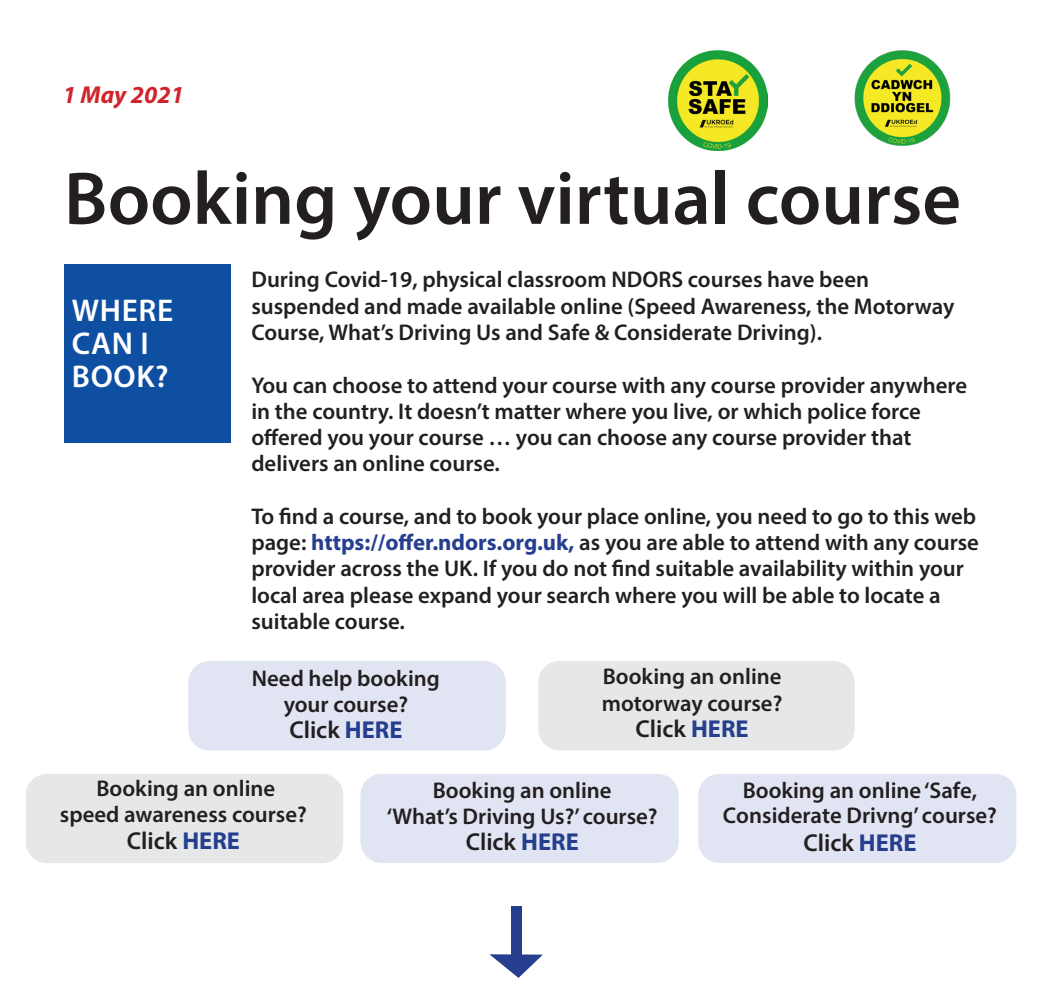
<style>
.page{position:relative;width:1042px;height:993px;background:#fff}
.page>*{position:absolute;margin:0;border:0;box-sizing:border-box;transform-origin:0 0}
.t1{font:600 75.25px "Myriad Pro";color:#231f20}
.t2{font:600 31.5px/33.2px "Myriad Pro";letter-spacing:.02em;color:#fff}
.t3{font:600 24.5px "Myriad Pro";color:#231f20}
.t4{font:italic 700 24.5px "Myriad Pro";color:#d1232a}
.t5{font:600 22.75px/26.2px "Myriad Pro";color:#231f20}
.s1{font-weight:700;color:#253f8e}
</style>
<div class="page">
<div style="left:188px;top:661px;width:318px;height:89px;background:#e1e4f2;border-radius:21px"></div>
<div style="left:538px;top:661px;width:316px;height:89px;background:#e6e7e9;border-radius:21px"></div>
<div style="left:698px;top:773px;width:318px;height:89px;background:#e1e4f2;border-radius:21px"></div>
<div style="left:360px;top:773px;width:318px;height:89px;background:#e1e4f2;border-radius:21px"></div>
<div style="left:26px;top:773px;width:317px;height:89px;background:#e6e7e9;border-radius:21px"></div>
<div style="left:64px;top:264px;width:166px;height:178px;background:#0f4fa2"></div>
<div style="left:511px;top:905px;width:11px;height:63px;background:#253f8e"></div>
<img style="left:668px;top:51px;width:100px;height:99px">
<img style="left:854px;top:50px;width:97px;height:96px">
<svg style="left:489px;top:954px;width:54px;height:23px"></svg>
<p class="t4" style="left:63px;top:79px;width:123px">1 May 2021</p>
<p class="t1" style="left:64px;top:151px;width:898px">Booking your virtual course</p>
<p class="t5" style="left:251px;top:266px;width:704px">During Covid-19, physical classroom NDORS courses have been suspended and made available online (Speed Awareness, the Motorway<br>Course, What’s Driving Us and Safe &amp; Considerate Driving).</p>
<p class="t5" style="left:251px;top:371px;width:717px">You can choose to attend your course with any course provider anywhere in the country. It doesn’t matter where you live, or which police force offered you your course … you can choose any course provider that delivers an online course.</p>
<p class="t5" style="left:251px;top:502px;width:729px">To find a course, and to book your place online, you need to go to this web page: <span class="s1">https://offer.ndors.org.uk,</span> as you are able to attend with any course provider across the UK. If you do not find suitable availability within your local area please expand your search where you will be able to locate a suitable course.</p>
<p class="t2" style="left:72px;top:292px;width:103px">WHERE<br>CAN I<br>BOOK?</p>
<p class="t5" style="left:252px;top:664px;width:190px">Need help booking</p>
<p class="t5" style="left:284px;top:690px;width:126px">your course?</p>
<p class="t3" style="left:289px;top:714px;width:115px">Click <span class="s1">HERE</span></p>
<p class="t5" style="left:603px;top:663px;width:180px">Booking an online</p>
<p class="t5" style="left:602px;top:689px;width:182px">motorway course?</p>
<p class="t3" style="left:635px;top:713px;width:115px">Click <span class="s1">HERE</span></p>
<p class="t5" style="left:96px;top:774px;width:180px">Booking an online</p>
<p class="t5" style="left:60px;top:800px;width:248px">speed awareness course?</p>
<p class="t3" style="left:127px;top:824px;width:115px">Click <span class="s1">HERE</span></p>
<p class="t5" style="left:433px;top:776px;width:180px">Booking an online</p>
<p class="t5" style="left:387px;top:802px;width:272px">‘What’s Driving Us?’ course?</p>
<p class="t3" style="left:466px;top:826px;width:115px">Click <span class="s1">HERE</span></p>
<p class="t5" style="left:723px;top:776px;width:276px;line-height:25.7px;text-align:center">Booking an online ‘Safe,<br>Considerate Drivng’ course?</p>
<p class="t3" style="left:803px;top:826px;width:115px">Click <span class="s1">HERE</span></p>
</div>
